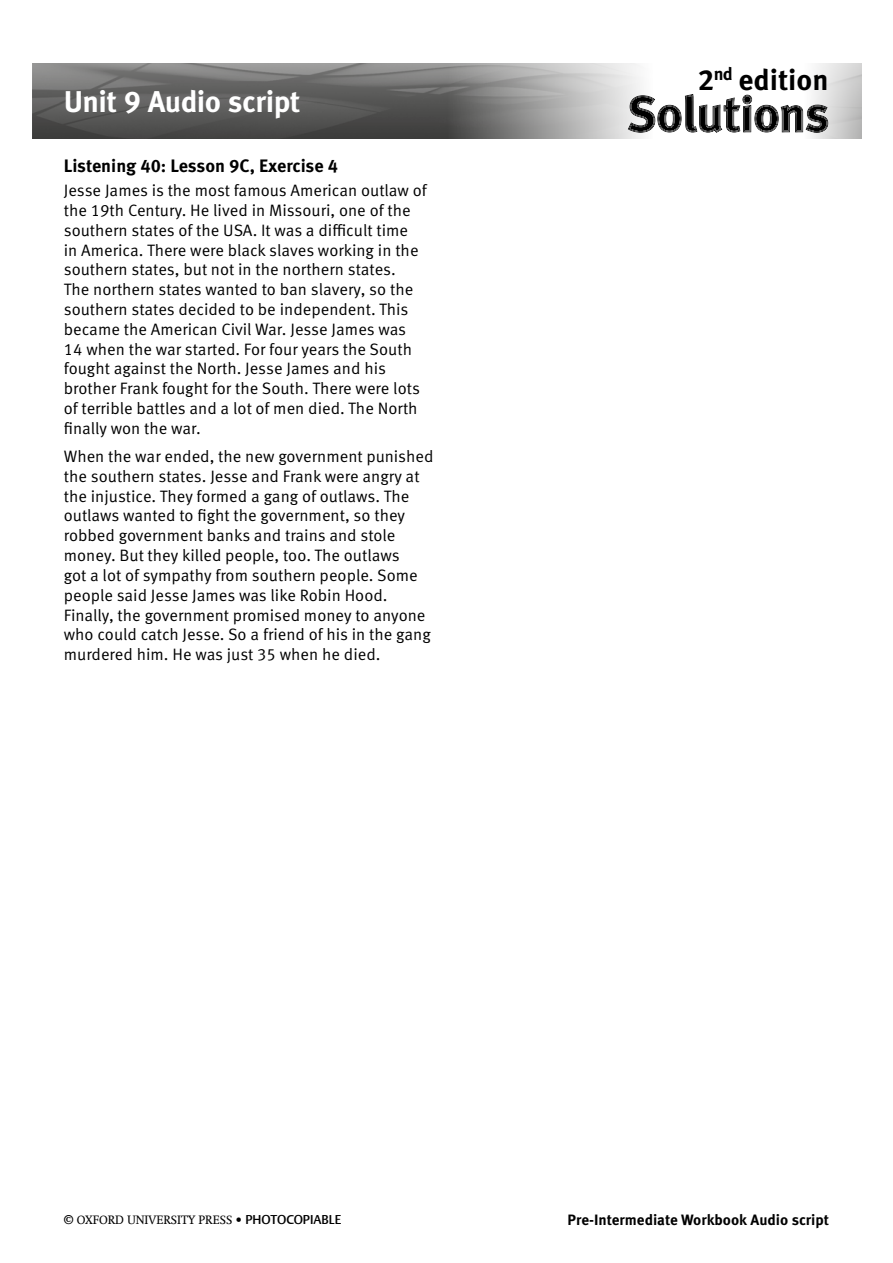
<style>
.page{position:relative;width:893px;height:1263px;background:#fff}
.page>*{position:absolute;margin:0;border:0;box-sizing:border-box;transform-origin:0 0}
.t1{font:700 30px "Meta Pro";letter-spacing:-.02em;color:#fff}
.t2{font:700 29.1px "Meta Pro";color:#000}
.t3{font:700 18px "Meta Pro";letter-spacing:-.005em;color:#000}
.t4{font:16.5px/19.8px "Meta Pro";color:#000}
.t5{font:700 15px "Meta Pro";color:#000}
.t6{font:12px "OUP2 Swift";color:#000}
.s1{font-family:"OUP2 Argo";font-weight:500;font-size:12.75px}
</style>
<div class="page">
<img style="left:33px;top:64px;width:396px;height:75px">
<svg style="left:429px;top:63px;width:214px;height:76px;background:#a1a1a1"></svg>
<svg style="left:811px;top:63px;width:51px;height:76px;background:#d6d6d5"></svg>
<div style="left:627px;top:92px;width:203px;height:42px;background:#000;opacity:.4"></div>
<h1 class="t1" style="left:64px;top:83px;width:238px">Unit 9 Audio script</h1>
<p class="t3" style="left:64px;top:154px;width:276px">Listening 40: Lesson 9C, Exercise 4</p>
<p class="t4" style="left:64px;top:181px;width:365px">Jesse James is the most famous American outlaw of the 19th Century. He lived in Missouri, one of the southern states of the USA. It was a difficult time<br>in America. There were black slaves working in the southern states, but not in the northern states.<br>The northern states wanted to ban slavery, so the southern states decided to be independent. This became the American Civil War. Jesse James was 14 when the war started. For four years the South fought against the North. Jesse James and his brother Frank fought for the South. There were lots of terrible battles and a lot of men died. The North finally won the war.</p>
<p class="t4" style="left:64px;top:447px;width:371px">When the war ended, the new government punished the southern states. Jesse and Frank were angry at the injustice. They formed a gang of outlaws. The outlaws wanted to fight the government, so they robbed government banks and trains and stole money. But they killed people, too. The outlaws<br>got a lot of sympathy from southern people. Some people said Jesse James was like Robin Hood.<br>Finally, the government promised money to anyone who could catch Jesse. So a friend of his in the gang murdered him. He was just 35 when he died.</p>
<h2 class="t2" style="left:698px;top:62px;width:132px">2<sup>nd</sup> edition</h2>
<p class="t6" style="left:64px;top:1213px;width:279px">© OXFORD UNIVERSITY PRESS • <span class="s1">PHOTOCOPIABLE</span></p>
<p class="t5" style="left:568px;top:1210px;width:263px">Pre-Intermediate Workbook Audio script</p>
</div>
